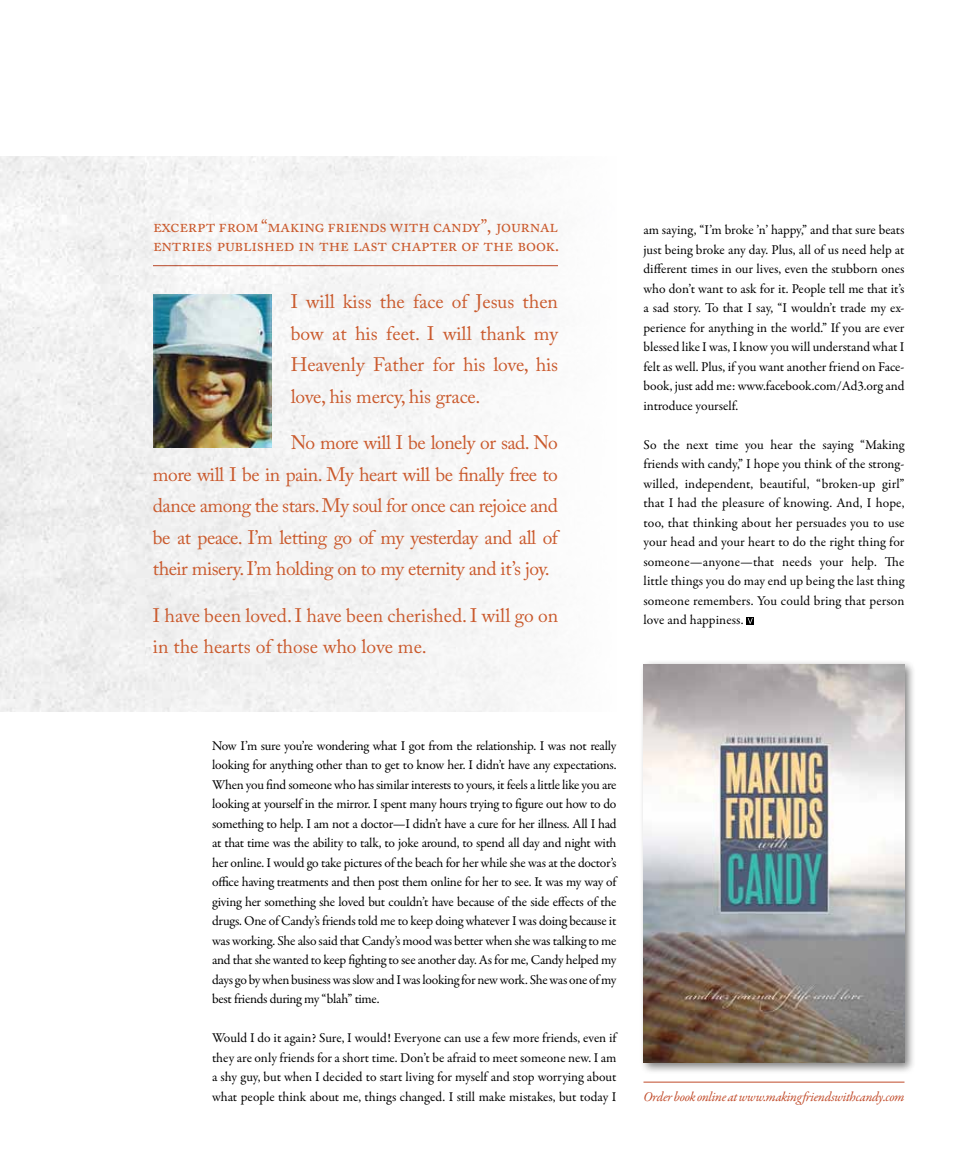
<style>
.page{position:relative;width:972px;height:1168px;background:#fff}
.page>*{position:absolute;margin:0;border:0;box-sizing:border-box;transform-origin:0 0}
.t1{font:19.5px/31.5px "Adobe Caslon Pro";letter-spacing:-.02em;color:#ca5a2d}
.t2{font:18px/19.5px "Adobe Caslon Pro";letter-spacing:-.015em;color:#ca5a2d}
.t3{font:13.5px/19.5px "Garamond Premr Pro";letter-spacing:-.005em;color:#000;text-align:justify}
.t4{font:italic 13.5px "Garamond Premr Pro";letter-spacing:-.02em;color:#c14b2a}
</style>
<div class="page">
<div style="left:0;top:156px;width:558px;height:555px;background:#f4f4f4"></div>
<hr style="left:153px;top:265px;width:405px;height:1px;background:#c14b2a">
<img style="left:153px;top:294px;width:119px;height:153px">
<hr style="left:644px;top:1082px;width:260px;height:1px;background:#c14b2a">
<svg style="left:747px;top:617px;width:7px;height:7px"></svg>
<div style="left:639px;top:659px;width:278px;height:415px;background:#000;opacity:.5"></div>
<img style="left:644px;top:664px;width:260px;height:398px">
<h2 class="t2" style="left:153px;top:216px;width:408px">excerpt from “making friends with candy”, journal entries published in the last chapter of the book.</h2>
<h1 class="t1" style="left:291px;top:286px;width:269px;text-align:justify">I will kiss the face of Jesus then bow at his feet. I will thank my Heavenly Father for his love, his love, his mercy, his grace.</h1>
<p class="t1" style="left:153px;top:427px;width:409px;text-indent:138px">No more will I be lonely or sad. No more will I be in pain. My heart will be finally free to dance among the stars. My soul for once can rejoice and be at peace. I’m letting go of my yesterday and all of their misery. I’m holding on to my eternity and it’s joy.</p>
<h1 class="t1" style="left:153px;top:599px;width:407px">I have been loved. I have been cherished. I will go on in the hearts of those who love me.</h1>
<p class="t3" style="left:644px;top:221px;width:263px">am saying, “I’m broke ’n’ happy,” and that sure beats just being broke any day. Plus, all of us need help at different times in our lives, even the stubborn ones who don’t want to ask for it. People tell me that it’s a sad story. To that I say, “I wouldn’t trade my ex&shy;perience for anything in the world.” If you are ever blessed like I was, I know you will understand what I felt as well. Plus, if you want another friend on Face&shy;book, just add me: www.facebook.com/Ad3.org and introduce yourself.</p>
<p class="t3" style="left:644px;top:435px;width:263px">So the next time you hear the saying “Making friends with candy,” I hope you think of the strong&shy;willed, independent, beautiful, “broken-up girl” that I had the pleasure of knowing. And, I hope, too, that thinking about her persuades you to use your head and your heart to do the right thing for someone—anyone—that needs your help. The little things you do may end up being the last thing someone remembers. You could bring that person love and happiness.</p>
<p class="t3" style="left:212px;top:736px;width:406px">Now I’m sure you’re wondering what I got from the relationship. I was not really looking for anything other than to get to know her. I didn’t have any expectations.<br>When you find someone who has similar interests to yours, it feels a little like you are looking at yourself in the mirror. I spent many hours trying to figure out how to do something to help. I am not a doctor—I didn’t have a cure for her illness. All I had at that time was the ability to talk, to joke around, to spend all day and night with her online. I would go take pictures of the beach for her while she was at the doctor’s office having treatments and then post them online for her to see. It was my way of giving her something she loved but couldn’t have because of the side effects of the drugs. One of Candy’s friends told me to keep doing whatever I was doing because it was working. She also said that Candy’s mood was better when she was talking to me and that she wanted to keep fighting to see another day. As for me, Candy helped my days go by when business was slow and I was looking for new work. She was one of my best friends during my “blah” time.</p>
<p class="t3" style="left:212px;top:1029px;width:406px">Would I do it again? Sure, I would! Everyone can use a few more friends, even if they are only friends for a short time. Don’t be afraid to meet someone new. I am a shy guy, but when I decided to start living for myself and stop worrying about what people think about me, things changed. I still make mistakes, but today I</p>
<p class="t4" style="left:644px;top:1088px;width:263px">Order book online at www.makingfriendswithcandy.com</p>
</div>
